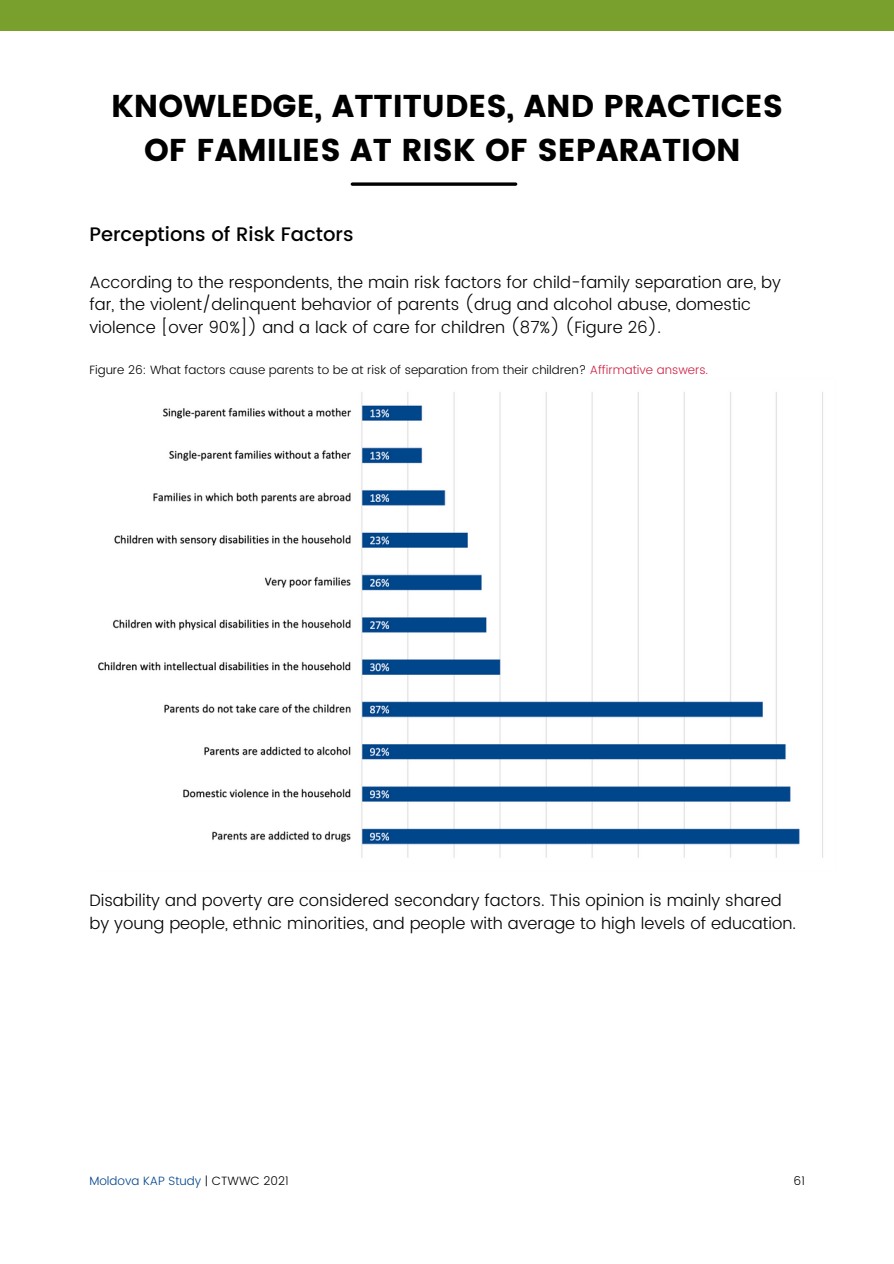
<style>
.page{position:relative;width:894px;height:1264px;background:#fff}
.page>*{position:absolute;margin:0;border:0;box-sizing:border-box;transform-origin:0 0}
.t1{font:31.5px/44px "Poppins";color:#000;text-align:center}
.t2{font:500 19.5px "Poppins";color:#000}
.t3{font:300 16.5px/22.5px "Poppins";color:#000}
.t4{font:300 12px "Poppins";color:#000}
.t5{font:300 12px "Poppins";color:#03458c}
.s1{color:#cf2143}
.s2{color:#000}
</style>
<div class="page">
<div style="left:0;top:0;width:893px;height:31px;background:#79a02c"></div>
<svg style="left:352px;top:182px;width:163px;height:4px"></svg>
<img style="left:98px;top:392px;width:725px;height:466px">
<h1 class="t1" style="left:111px;top:84px;width:673px">KNOWLEDGE, ATTITUDES, AND PRACTICES<br>OF FAMILIES AT RISK OF SEPARATION</h1>
<p class="t2" style="left:89px;top:223px;width:265px">Perceptions of Risk Factors</p>
<p class="t3" style="left:89px;top:271px;width:692px">According to the respondents, the main risk factors for child-family separation are, by far, the violent/delinquent behavior of parents (drug and alcohol abuse, domestic violence [over 90%]) and a lack of care for children (87%) (Figure 26).</p>
<p class="t4" style="left:89px;top:362px;width:620px">Figure 26: What factors cause parents to be at risk of separation from their children? <span class="s1">Affirmative answers.</span></p>
<p class="t3" style="left:89px;top:889px;width:708px">Disability and poverty are considered secondary factors. This opinion is mainly shared by young people, ethnic minorities, and people with average to high levels of education.</p>
<p class="t5" style="left:89px;top:1173px;width:201px">Moldova KAP Study <span class="s2">| CTWWC 2021</span></p>
<p class="t4" style="left:793px;top:1173px;width:13px">61</p>
</div>
